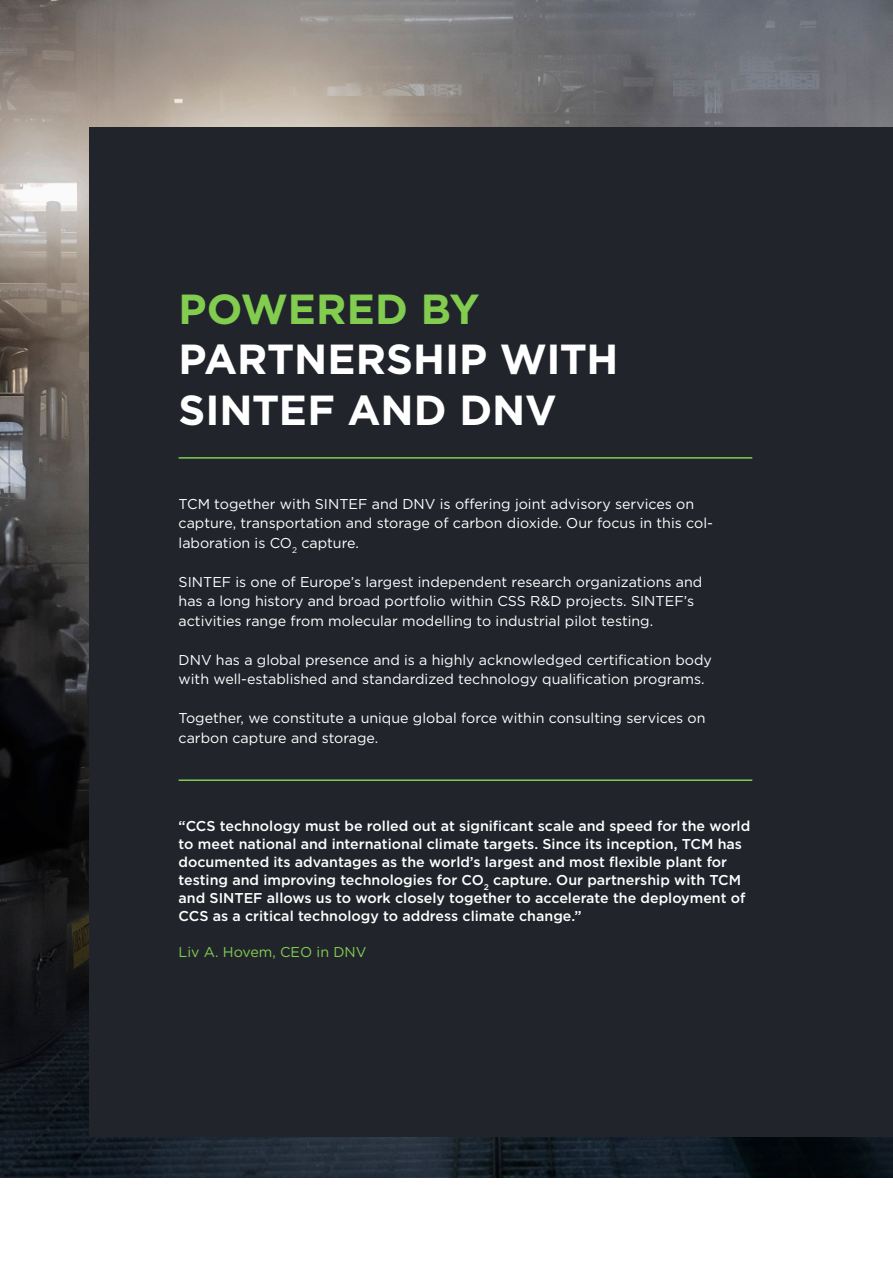
<style>
.page{position:relative;width:893px;height:1263px;background:#fff}
.page>*{position:absolute;margin:0;border:0;box-sizing:border-box;transform-origin:0 0}
.heading{font:700 42px "Gotham";letter-spacing:-.005em;color:#fff}
.heading-2{font:700 42px "Gotham";letter-spacing:.005em;color:#82cd50}
.små_headinger_med_st{font:14.25px/19.5px "Gotham";color:#fff}
.små_headinger_med_st-2{font:500 14.25px/18px "Gotham";color:#fff}
.små_headinger_med_st-3{font:14.25px "Gotham";color:#82cd50}
</style>
<div class="page">
<img style="left:0;top:0;width:893px;height:1177px">
<div style="left:89px;top:128px;width:804px;height:1009px;background:#21252b"></div>
<hr style="left:179px;top:779px;width:573px;height:2px;background:#82cd50">
<hr style="left:179px;top:457px;width:573px;height:2px;background:#82cd50">
<p class="heading-2" style="left:179px;top:285px;width:303px">POWERED BY</p>
<p class="heading" style="left:179px;top:335px;width:441px">PARTNERSHIP WITH</p>
<p class="heading" style="left:179px;top:386px;width:379px">SINTEF AND DNV</p>
<p class="små_headinger_med_st" style="left:179px;top:494px;width:536px">TCM together with SINTEF and DNV is offering joint advisory services on capture, transportation and storage of carbon dioxide. Our focus in this col&shy;laboration is CO<sub>2</sub> capture.</p>
<p class="små_headinger_med_st" style="left:179px;top:572px;width:525px">SINTEF is one of Europe’s largest independent research organizations and has a long history and broad portfolio within CSS R&amp;D projects. SINTEF’s activities range from molecular modelling to industrial pilot testing.</p>
<p class="små_headinger_med_st" style="left:179px;top:650px;width:535px">DNV has a global presence and is a highly acknowledged certification body with well-established and standardized technology qualification programs.</p>
<p class="små_headinger_med_st" style="left:179px;top:708px;width:528px">Together, we constitute a unique global force within consulting services on carbon capture and storage.</p>
<p class="små_headinger_med_st-2" style="left:179px;top:817px;width:573px">“CCS technology must be rolled out at significant scale and speed for the world to meet national and international climate targets. Since its inception, TCM has documented its advantages as the world’s largest and most flexible plant for testing and improving technologies for CO<sub>2</sub> capture. Our partnership with TCM and SINTEF allows us to work closely together to accelerate the deployment of CCS as a critical technology to address climate change.”</p>
<p class="små_headinger_med_st-3" style="left:179px;top:944px;width:189px">Liv A. Hovem, CEO in DNV</p>
</div>
